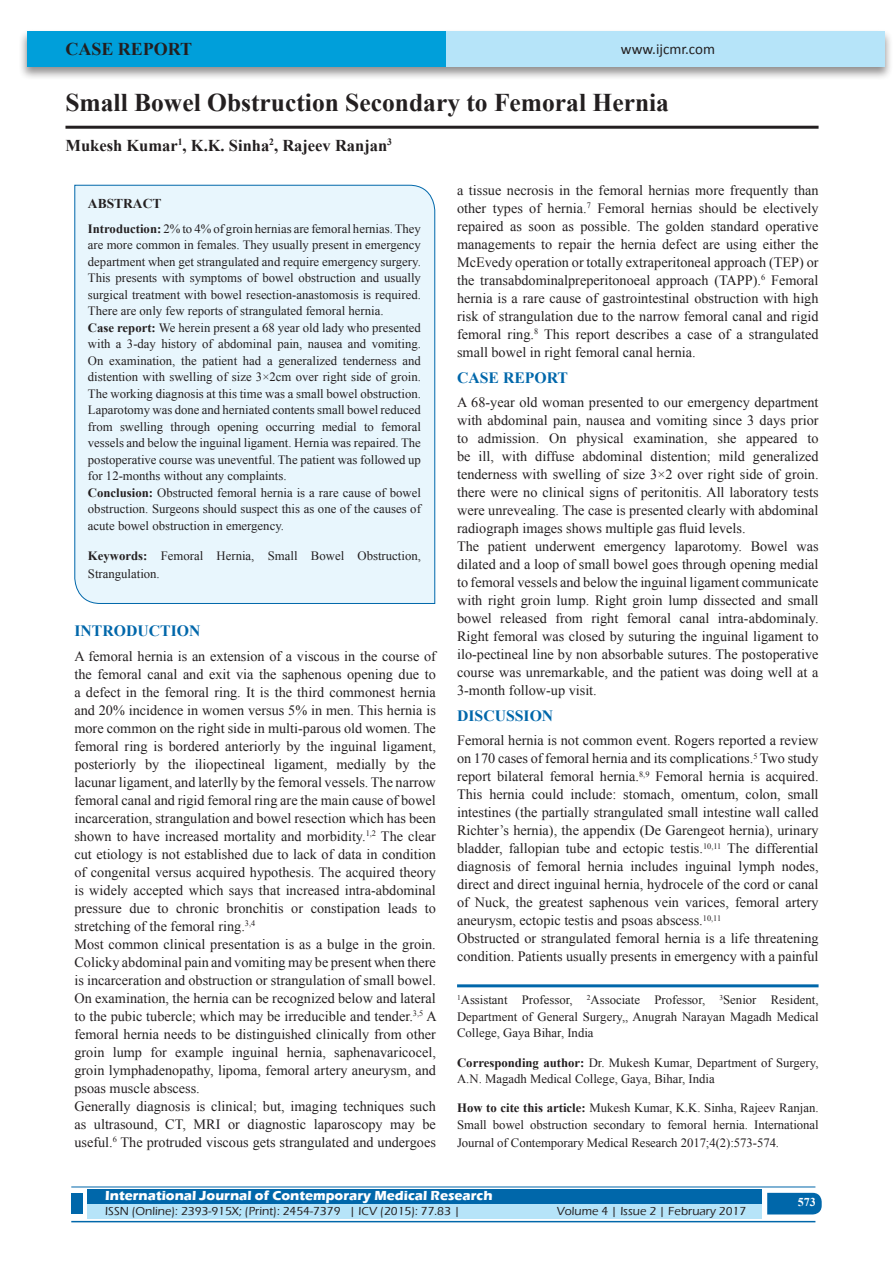
<style>
.page{position:relative;width:893px;height:1263px;background:#fff}
.page>*{position:absolute;margin:0;border:0;box-sizing:border-box;transform-origin:0 0}
.A_Title_New{font:700 25.5px "Times New Roman";color:#231f20}
.AT_new{font:700 18px "Times New Roman";color:#231f20}
.AU-New{font:700 16.5px "Times New Roman";color:#231f20}
.t1{font:700 15.75px "Times New Roman";color:#0067aa}
.t2{font:15px "Calibri";color:#231f20}
.TX_New{font:14.25px/18px "Times New Roman";color:#231f20;text-align:justify}
.t3{font:700 13.5px "Eras ITC";color:#fff}
.t4{font:700 13.5px "Times New Roman";color:#231f20}
.Affi_New{font:12.75px/16.5px "Times New Roman";color:#231f20}
.HTC_new{font:12.75px/16.5px "Times New Roman";color:#231f20}
.Corresponding{font:12.75px/16.5px "Times New Roman";color:#231f20}
.t5{font:500 12px "Eras ITC";color:#231f20}
.t6{font:700 12px "Times New Roman";color:#fff}
.s1{font-weight:700}
</style>
<div class="page">
<div style="left:19px;top:29px;width:874px;height:52px;background:#231f20;opacity:.5"></div>
<div style="left:27px;top:31px;width:858px;height:35px;background:#b6e4f9"></div>
<div style="left:27px;top:31px;width:419px;height:35px;background:#009fda"></div>
<div style="left:87px;top:1189px;width:674px;height:15px;background:#0067aa"></div>
<div style="left:87px;top:1204px;width:674px;height:15px;background:#b6e4f9"></div>
<svg style="left:767px;top:1193px;width:55px;height:21px"></svg>
<hr style="left:71px;top:1186px;width:744px;height:1px;background:#0067aa">
<hr style="left:71px;top:1221px;width:744px;height:1px;background:#0067aa">
<div style="left:71px;top:1193px;width:12px;height:21px;background:#0067aa"></div>
<hr style="left:65px;top:126px;width:754px;height:3px;background:#231f20">
<div style="left:74px;top:184px;width:361px;height:420px;background:#e8f6fd"></div>
<hr style="left:457px;top:984px;width:362px;height:3px;background:#0067aa">
<p class="AT_new" style="left:65px;top:36px;width:128px">CASE REPORT</p>
<p class="t2" style="left:621px;top:40px;width:96px">www.ijcmr.com</p>
<p class="A_Title_New" style="left:65px;top:85px;width:605px">Small Bowel Obstruction Secondary to Femoral Hernia</p>
<p class="AU-New" style="left:65px;top:134px;width:328px">Mukesh Kumar<sup>1</sup>, K.K. Sinha<sup>2</sup>, Rajeev Ranjan<sup>3</sup></p>
<p class="t4" style="left:88px;top:194px;width:75px">ABSTRACT</p>
<p class="Affi_New" style="left:88px;top:220px;width:335px"><span class="s1">Introduction:</span> 2% to 4% of groin hernias are femoral hernias. They are more common in females. They usually present in emergency department when get strangulated and require emergency surgery.<br>This presents with symptoms of bowel obstruction and usually surgical treatment with bowel resection-anastomosis is required.<br>There are only few reports of strangulated femoral hernia.<br><span class="s1">Case report:</span> We herein present a 68 year old lady who presented with a 3-day history of abdominal pain, nausea and vomiting.<br>On examination, the patient had a generalized tenderness and distention with swelling of size 3×2cm over right side of groin.<br>The working diagnosis at this time was a small bowel obstruction.<br>Laparotomy was done and herniated contents small bowel reduced from swelling through opening occurring medial to femoral vessels and below the inguinal ligament. Hernia was repaired. The postoperative course was uneventful. The patient was followed up for 12-months without any complaints.<br><span class="s1">Conclusion:</span> Obstructed femoral hernia is a rare cause of bowel obstruction. Surgeons should suspect this as one of the causes of acute bowel obstruction in emergency.</p>
<p class="Affi_New" style="left:88px;top:547px;width:335px;line-height:18px"><span class="s1">Keywords:</span> Femoral Hernia, Small Bowel Obstruction,<br>Strangulation.</p>
<h1 class="t1" style="left:74px;top:620px;width:127px">INTRODUCTION</h1>
<p class="TX_New" style="left:74px;top:646px;width:363px">A femoral hernia is an extension of a viscous in the course of the femoral canal and exit via the saphenous opening due to a defect in the femoral ring. It is the third commonest hernia and 20% incidence in women versus 5% in men. This hernia is more common on the right side in multi-parous old women. The femoral ring is bordered anteriorly by the inguinal ligament, posteriorly by the iliopectineal ligament, medially by the lacunar ligament, and laterlly by the femoral vessels. The narrow femoral canal and rigid femoral ring are the main cause of bowel incarceration, strangulation and bowel resection which has been shown to have increased mortality and morbidity.<sup>1,2</sup> The clear cut etiology is not established due to lack of data in condition of congenital versus acquired hypothesis. The acquired theory is widely accepted which says that increased intra-abdominal pressure due to chronic bronchitis or constipation leads to stretching of the femoral ring.<sup>3,4</sup></p>
<p class="TX_New" style="left:74px;top:934px;width:364px">Most common clinical presentation is as a bulge in the groin.<br>Colicky abdominal pain and vomiting may be present when there is incarceration and obstruction or strangulation of small bowel.<br>On examination, the hernia can be recognized below and lateral to the pubic tubercle; which may be irreducible and tender.<sup>3,5</sup> A femoral hernia needs to be distinguished clinically from other groin lump for example inguinal hernia, saphenavaricocel, groin lymphadenopathy, lipoma, femoral artery aneurysm, and psoas muscle abscess.</p>
<p class="TX_New" style="left:74px;top:1096px;width:363px">Generally diagnosis is clinical; but, imaging techniques such as ultrasound, CT, MRI or diagnostic laparoscopy may be useful.<sup>6</sup> The protruded viscous gets strangulated and undergoes</p>
<p class="TX_New" style="left:457px;top:181px;width:363px">a tissue necrosis in the femoral hernias more frequently than other types of hernia.<sup>7</sup> Femoral hernias should be electively repaired as soon as possible. The golden standard operative managements to repair the hernia defect are using either the McEvedy operation or totally extraperitoneal approach (TEP) or the transabdominalpreperitonoeal approach (TAPP).<sup>6</sup> Femoral hernia is a rare cause of gastrointestinal obstruction with high risk of strangulation due to the narrow femoral canal and rigid femoral ring.<sup>8</sup> This report describes a case of a strangulated small bowel in right femoral canal hernia.</p>
<h1 class="t1" style="left:457px;top:366px;width:113px">CASE REPORT</h1>
<p class="TX_New" style="left:457px;top:393px;width:363px">A 68-year old woman presented to our emergency department with abdominal pain, nausea and vomiting since 3 days prior to admission. On physical examination, she appeared to be ill, with diffuse abdominal distention; mild generalized tenderness with swelling of size 3×2 over right side of groin. there were no clinical signs of peritonitis. All laboratory tests were unrevealing. The case is presented clearly with abdominal radiograph images shows multiple gas fluid levels.</p>
<p class="TX_New" style="left:457px;top:537px;width:363px">The patient underwent emergency laparotomy. Bowel was dilated and a loop of small bowel goes through opening medial to femoral vessels and below the inguinal ligament communicate with right groin lump. Right groin lump dissected and small bowel released from right femoral canal intra-abdominaly.<br>Right femoral was closed by suturing the inguinal ligament to ilo-pectineal line by non absorbable sutures. The postoperative course was unremarkable, and the patient was doing well at a 3-month follow-up visit.</p>
<h1 class="t1" style="left:457px;top:705px;width:98px">DISCUSSION</h1>
<p class="TX_New" style="left:457px;top:731px;width:363px">Femoral hernia is not common event. Rogers reported a review on 170 cases of femoral hernia and its complications.<sup>5</sup> Two study report bilateral femoral hernia.<sup>8,9</sup> Femoral hernia is acquired.<br>This hernia could include: stomach, omentum, colon, small intestines (the partially strangulated small intestine wall called Richter’s hernia), the appendix (De Garengeot hernia), urinary bladder, fallopian tube and ectopic testis.<sup>10,11</sup> The differential diagnosis of femoral hernia includes inguinal lymph nodes, direct and direct inguinal hernia, hydrocele of the cord or canal of Nuck, the greatest saphenous vein varices, femoral artery aneurysm, ectopic testis and psoas abscess.<sup>10,11</sup></p>
<p class="TX_New" style="left:457px;top:929px;width:363px">Obstructed or strangulated femoral hernia is a life threatening condition. Patients usually presents in emergency with a painful</p>
<p class="Affi_New" style="left:457px;top:992px;width:363px;text-align:justify"><sup>1</sup>Assistant Professor, <sup>2</sup>Associate Professor, <sup>3</sup>Senior Resident, Department of General Surgery,, Anugrah Narayan Magadh Medical College, Gaya Bihar, India</p>
<p class="Corresponding" style="left:457px;top:1054px;width:363px"><span class="s1">Corresponding author:</span> Dr. Mukesh Kumar, Department of Surgery,<br>A.N. Magadh Medical College, Gaya, Bihar, India</p>
<p class="HTC_new" style="left:457px;top:1100px;width:363px"><span class="s1">How to cite this article:</span> Mukesh Kumar, K.K. Sinha, Rajeev Ranjan.<br>Small bowel obstruction secondary to femoral hernia. International</p>
<p class="HTC_new" style="left:457px;top:1134px;width:324px">Journal of Contemporary Medical Research 2017;4(2):573-574.</p>
<p class="t3" style="left:105px;top:1188px;width:389px">International Journal of Contemporary Medical Research</p>
<p class="t5" style="left:105px;top:1204px;width:356px">ISSN (Online): 2393-915X; (Print): 2454-7379 | ICV (2015): 77.83 |</p>
<p class="t5" style="left:557px;top:1204px;width:191px">Volume 4 | Issue 2 | February 2017</p>
<h4 class="t6" style="left:798px;top:1194px;width:19px">573</h4>
</div>
